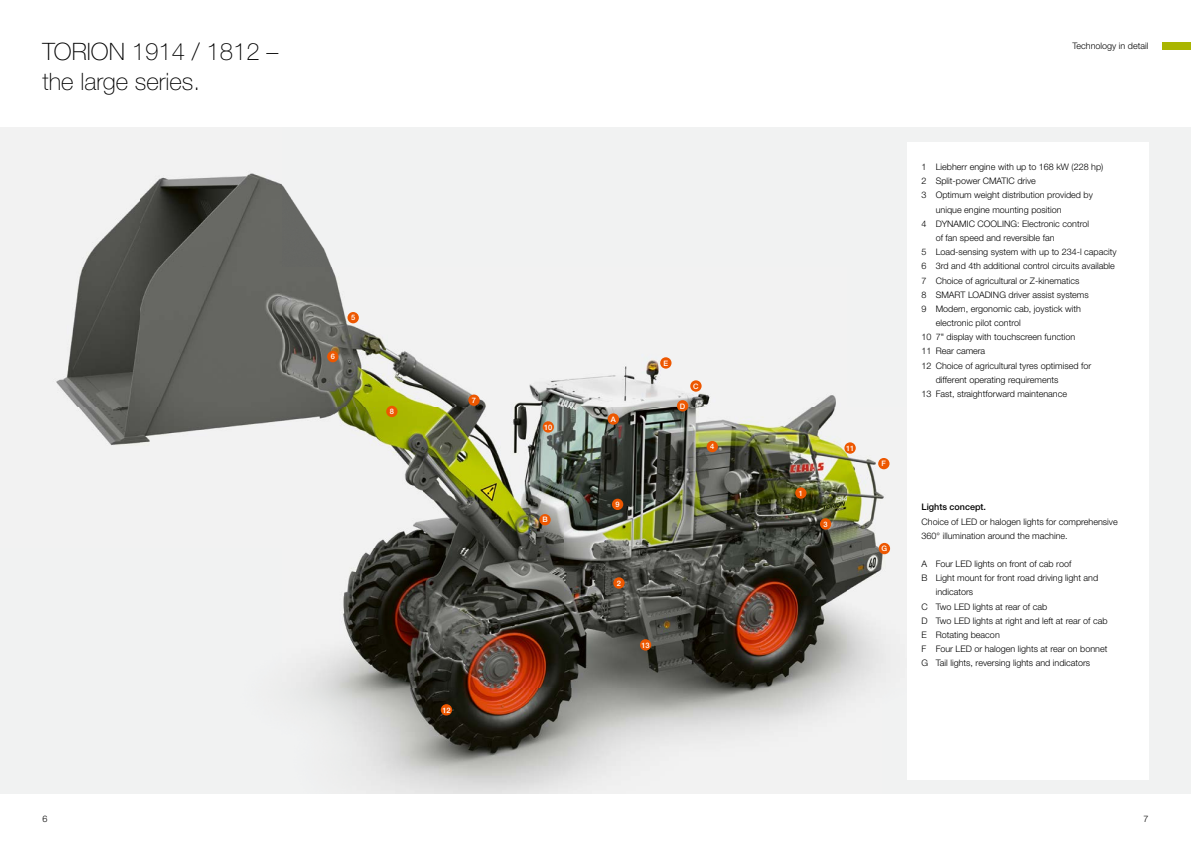
<style>
.page{position:relative;width:1191px;height:842px;background:#fff}
.page>*{position:absolute;margin:0;border:0;box-sizing:border-box;transform-origin:0 0}
.t1{font:100 24px/30px "CLAAS Helvetica Neue";color:#000}
.t2{font:300 9px/14.2px "CLAAS Helvetica Neue";color:#000}
.t3{font:500 9px "CLAAS Helvetica Neue";color:#000}
.t4{font:500 7.5px "CLAAS Helvetica Neue";letter-spacing:-.02em;color:#fff}
</style>
<div class="page">
<div style="left:1162px;top:43px;width:29px;height:7px;background:#aab500"></div>
<div style="left:0;top:128px;width:1191px;height:666px;background:#f1f2f2"></div>
<img style="left:56px;top:173px;width:835px;height:621px">
<div style="left:795px;top:487px;width:11px;height:12px;background:#ed5700;border-radius:50%"></div>
<div style="left:613px;top:577px;width:11px;height:12px;background:#ed5700;border-radius:50%"></div>
<div style="left:820px;top:518px;width:11px;height:12px;background:#ed5700;border-radius:50%"></div>
<div style="left:706px;top:441px;width:12px;height:11px;background:#ed5700;border-radius:50%"></div>
<div style="left:347px;top:312px;width:12px;height:11px;background:#ed5700;border-radius:50%"></div>
<div style="left:327px;top:351px;width:11px;height:11px;background:#ed5700;border-radius:50%"></div>
<div style="left:468px;top:395px;width:11px;height:11px;background:#ed5700;border-radius:50%"></div>
<div style="left:386px;top:406px;width:11px;height:11px;background:#ed5700;border-radius:50%"></div>
<div style="left:612px;top:499px;width:11px;height:11px;background:#ed5700;border-radius:50%"></div>
<div style="left:542px;top:421px;width:12px;height:12px;background:#ed5700;border-radius:50%"></div>
<div style="left:844px;top:442px;width:11px;height:12px;background:#ed5700;border-radius:50%"></div>
<div style="left:441px;top:704px;width:11px;height:11px;background:#ed5700;border-radius:50%"></div>
<div style="left:640px;top:639px;width:11px;height:11px;background:#ed5700;border-radius:50%"></div>
<div style="left:607px;top:413px;width:12px;height:12px;background:#ed5700;border-radius:50%"></div>
<div style="left:539px;top:514px;width:11px;height:11px;background:#ed5700;border-radius:50%"></div>
<div style="left:690px;top:380px;width:11px;height:12px;background:#ed5700;border-radius:50%"></div>
<div style="left:677px;top:400px;width:11px;height:11px;background:#ed5700;border-radius:50%"></div>
<div style="left:660px;top:357px;width:11px;height:12px;background:#ed5700;border-radius:50%"></div>
<div style="left:878px;top:458px;width:11px;height:11px;background:#ed5700;border-radius:50%"></div>
<div style="left:878px;top:543px;width:12px;height:11px;background:#ed5700;border-radius:50%"></div>
<div style="left:907px;top:142px;width:241px;height:638px;background:#fff"></div>
<h1 class="t1" style="left:43px;top:37px;width:237px">TORION 1914 / 1812 – the large series.</h1>
<p class="t4" style="left:331px;top:352px;width:6px">6</p>
<p class="t4" style="left:351px;top:313px;width:6px">5</p>
<p class="t4" style="left:390px;top:407px;width:6px">8</p>
<p class="t4" style="left:472px;top:395px;width:6px">7</p>
<p class="t4" style="left:442px;top:705px;width:10px">12</p>
<p class="t4" style="left:544px;top:422px;width:10px">10</p>
<p class="t4" style="left:542px;top:515px;width:7px">B</p>
<p class="t4" style="left:611px;top:414px;width:7px">A</p>
<p class="t4" style="left:615px;top:499px;width:6px">9</p>
<p class="t4" style="left:663px;top:358px;width:6px">E</p>
<p class="t4" style="left:680px;top:401px;width:7px">D</p>
<p class="t4" style="left:693px;top:381px;width:7px">C</p>
<p class="t4" style="left:710px;top:442px;width:6px">4</p>
<p class="t4" style="left:617px;top:578px;width:6px">2</p>
<p class="t4" style="left:641px;top:640px;width:10px">13</p>
<p class="t2" style="left:1072px;top:39px;width:77px">Technology in detail</p>
<p class="t4" style="left:798px;top:488px;width:6px">1</p>
<p class="t4" style="left:846px;top:443px;width:10px">11</p>
<p class="t4" style="left:823px;top:519px;width:6px">3</p>
<p class="t4" style="left:881px;top:459px;width:6px">F</p>
<p class="t4" style="left:881px;top:544px;width:7px">G</p>
<p class="t2" style="left:921px;top:160px;width:183px">1 Liebherr engine with up to 168 kW (228 hp)</p>
<p class="t2" style="left:921px;top:174px;width:116px">2 Split-power CMATIC drive</p>
<p class="t2" style="left:921px;top:188px;width:173px">3 Optimum weight distribution provided by</p>
<p class="t2" style="left:935px;top:202px;width:127px">unique engine mounting position</p>
<p class="t2" style="left:921px;top:217px;width:169px">4 DYNAMIC COOLING: Electronic control</p>
<p class="t2" style="left:935px;top:231px;width:120px">of fan speed and reversible fan</p>
<p class="t2" style="left:921px;top:245px;width:196px">5 Load-sensing system with up to 234-l capacity</p>
<p class="t2" style="left:921px;top:259px;width:195px">6 3rd and 4th additional control circuits available</p>
<p class="t2" style="left:921px;top:273px;width:159px">7 Choice of agricultural or Z-kinematics</p>
<p class="t2" style="left:921px;top:288px;width:169px">8 SMART LOADING driver assist systems</p>
<p class="t2" style="left:921px;top:302px;width:161px">9 Modern, ergonomic cab, joystick with</p>
<p class="t2" style="left:935px;top:316px;width:86px">electronic pilot control</p>
<p class="t2" style="left:921px;top:330px;width:155px">10 7" display with touchscreen function</p>
<p class="t2" style="left:921px;top:344px;width:65px">11 Rear camera</p>
<p class="t2" style="left:921px;top:358px;width:171px">12 Choice of agricultural tyres optimised for</p>
<p class="t2" style="left:935px;top:373px;width:124px">different operating requirements</p>
<p class="t2" style="left:921px;top:387px;width:147px">13 Fast, straightforward maintenance</p>
<p class="t3" style="left:921px;top:501px;width:66px">Lights concept.</p>
<p class="t2" style="left:921px;top:514px;width:198px">Choice of LED or halogen lights for comprehensive<br>360° illumination around the machine.</p>
<p class="t2" style="left:921px;top:557px;width:151px">A Four LED lights on front of cab roof</p>
<p class="t2" style="left:921px;top:571px;width:178px">B Light mount for front road driving light and</p>
<p class="t2" style="left:935px;top:585px;width:39px">indicators</p>
<p class="t2" style="left:921px;top:599px;width:127px">C Two LED lights at rear of cab</p>
<p class="t2" style="left:921px;top:614px;width:187px">D Two LED lights at right and left at rear of cab</p>
<p class="t2" style="left:921px;top:628px;width:80px">E Rotating beacon</p>
<p class="t2" style="left:921px;top:642px;width:187px">F Four LED or halogen lights at rear on bonnet</p>
<p class="t2" style="left:921px;top:656px;width:170px">G Tail lights, reversing lights and indicators</p>
<p class="t2" style="left:43px;top:812px;width:7px">6</p>
<p class="t2" style="left:1143px;top:812px;width:7px">7</p>
</div>
